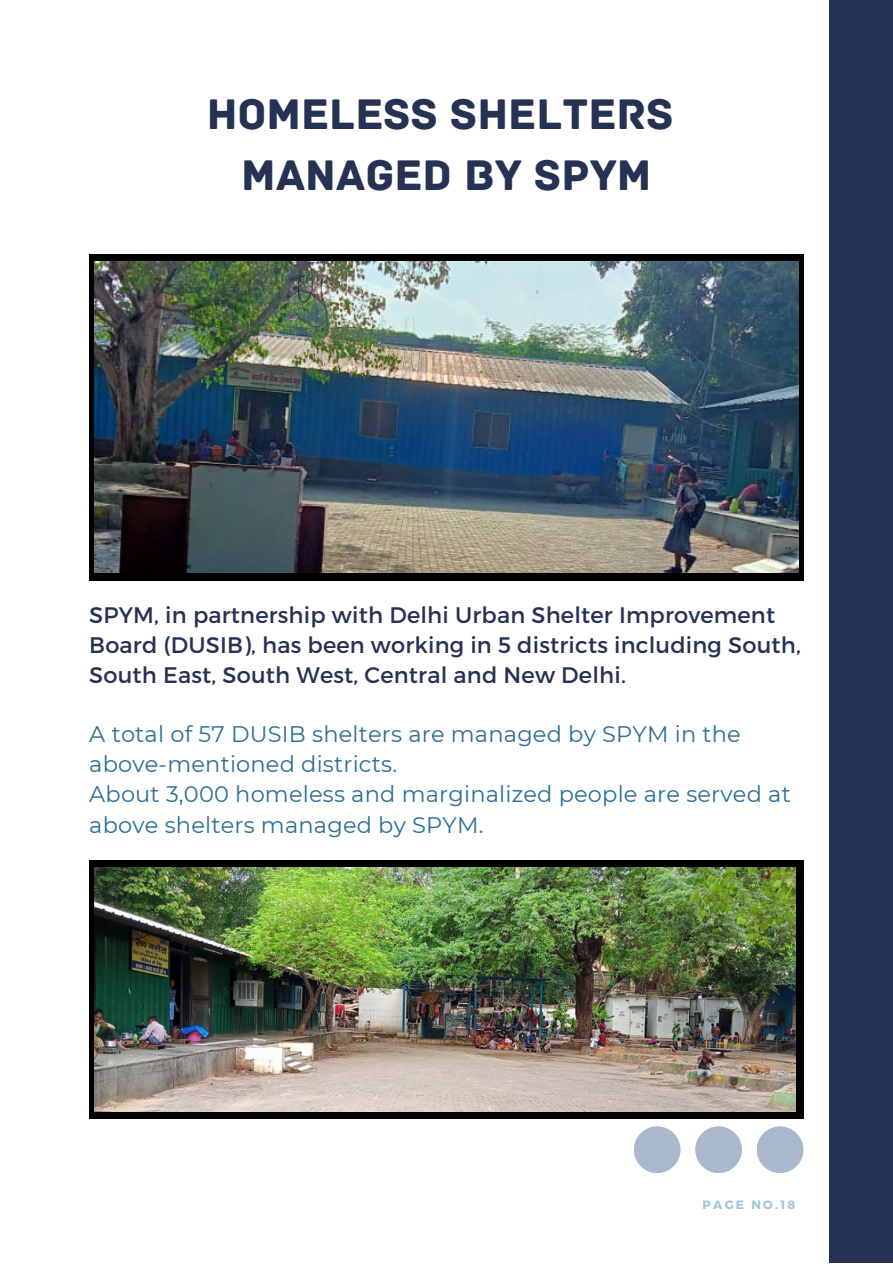
<style>
.page{position:relative;width:893px;height:1264px;background:#fff}
.page>*{position:absolute;margin:0;border:0;box-sizing:border-box;transform-origin:0 0}
.t1{font:45px "Archive";color:#253254}
.t2{font:22.5px/30.3px "Montserrat";letter-spacing:.01em;color:#2b6e94}
.t3{font:22.5px/30.3px "Montserrat";letter-spacing:.01em;color:#253254}
.t4{font:700 12px "Montserrat";letter-spacing:.19em;color:#a1c4d8}
</style>
<div class="page">
<div style="left:89px;top:254px;width:714px;height:326px;background:#000"></div>
<img style="left:94px;top:261px;width:704px;height:312px">
<div style="left:89px;top:859px;width:714px;height:258px;background:#000"></div>
<img style="left:94px;top:867px;width:701px;height:244px">
<div style="left:633px;top:1126px;width:47px;height:47px;background:#aab8cd;border-radius:50%"></div>
<div style="left:695px;top:1126px;width:47px;height:47px;background:#aab8cd;border-radius:50%"></div>
<div style="left:756px;top:1126px;width:47px;height:47px;background:#aab8cd;border-radius:50%"></div>
<div style="left:828px;top:0;width:64px;height:1262px;background:#253254"></div>
<p class="t1" style="left:207px;top:88px;width:468px">HOMELESS SHELTERS</p>
<p class="t1" style="left:241px;top:148px;width:411px">MANAGED BY SPYM</p>
<p class="t3" style="left:89px;top:598px;width:713px">SPYM, in partnership with Delhi Urban Shelter Improvement<br>Board (DUSIB), has been working in 5 districts including South,<br>South East, South West, Central and New Delhi.</p>
<p class="t2" style="left:89px;top:718px;width:653px">A total of 57 DUSIB shelters are managed by SPYM in the above-mentioned districts.</p>
<p class="t2" style="left:89px;top:779px;width:703px">About 3,000 homeless and marginalized people are served at above shelters managed by SPYM.</p>
<p class="t4" style="left:702px;top:1196px;width:94px">PAGE NO.18</p>
</div>
